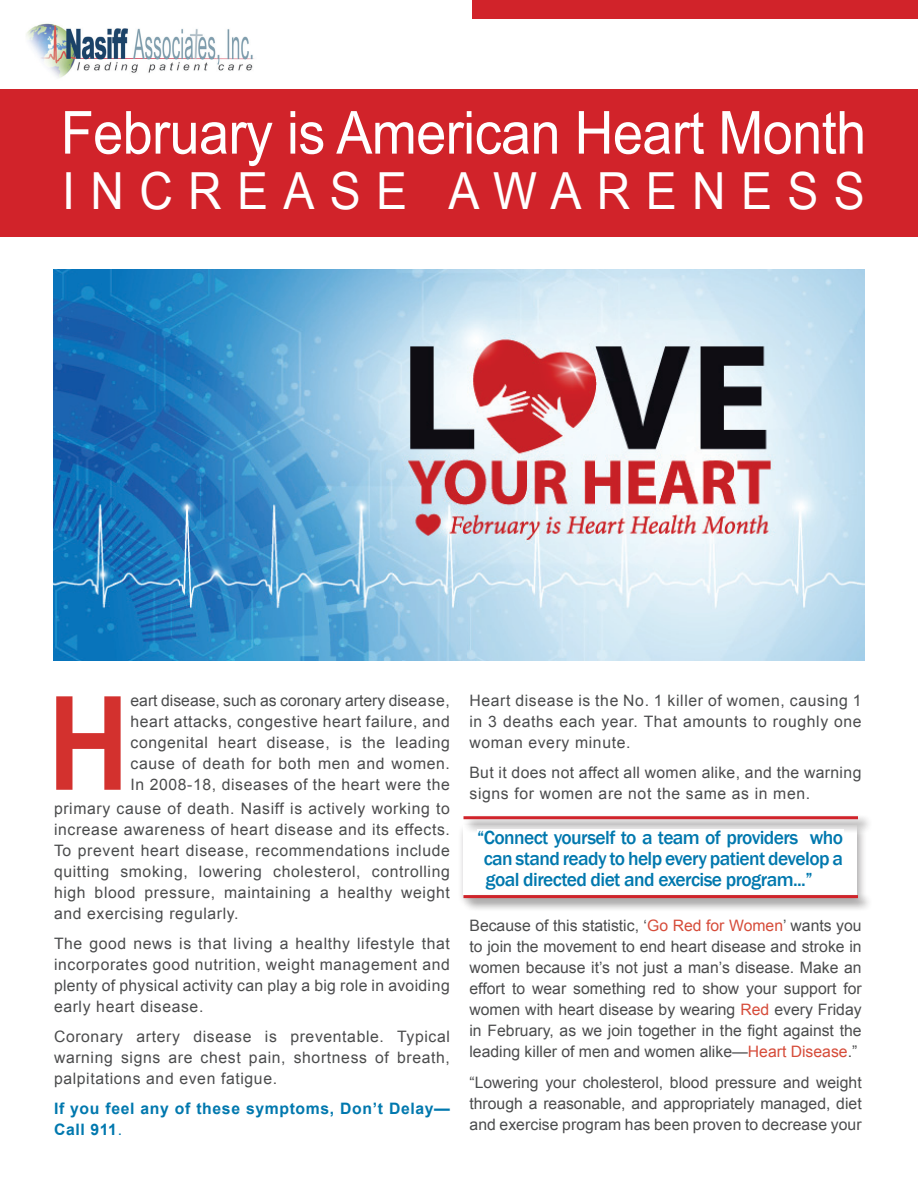
<style>
.page{position:relative;width:918px;height:1188px;background:#fff}
.page>*{position:absolute;margin:0;border:0;box-sizing:border-box;transform-origin:0 0}
.t1{font:700 130.5px "Arial";color:#d3312e;scale:.86 1}
.t2{font:59.4px "Arial";letter-spacing:-.01em;color:#fff;scale:.91 1}
.t3{font:51.15px "Arial";letter-spacing:.33em;color:#fff;scale:.91 1}
.t4{font:500 19.5px/21px "Franklin Gothic";letter-spacing:-.03em;color:#0078ae;text-align:justify}
.t5{font:15.75px/21px "Arial";letter-spacing:.04em;color:#4b4c4d;text-align:justify}
.t6{font:15.75px/21px "Arial";letter-spacing:.02em;color:#4b4c4d}
.t7{font:700 15.75px/21px "Arial";letter-spacing:.04em;color:#0078ae}
.s1{font-weight:400}
.s2{color:#d64c3a}
</style>
<div class="page">
<div style="left:0;top:89px;width:918px;height:148px;background:#d1232a"></div>
<div style="left:457px;top:822px;width:410px;height:86px;background:#231f20;opacity:.4"></div>
<div style="left:464px;top:825px;width:393px;height:70px;background:#fff"></div>
<div style="left:462px;top:814px;width:410px;height:19px;background:#231f20;opacity:.75"></div>
<hr style="left:464px;top:816px;width:394px;height:3px;background:#d1232a">
<div style="left:472px;top:0;width:446px;height:19px;background:#d1232a"></div>
<img style="left:26px;top:23px;width:228px;height:55px">
<div style="left:477px;top:830px;width:366px;height:58px;background:#fff"></div>
<div style="left:462px;top:893px;width:410px;height:19px;background:#231f20;opacity:.75"></div>
<hr style="left:464px;top:895px;width:394px;height:3px;background:#d1232a">
<img style="left:53px;top:270px;width:812px;height:391px">
<h2 class="t2" style="left:61px;top:94px;width:887px">February is American Heart Month</h2>
<h3 class="t3" style="left:62px;top:158px;width:884px">INCREASE AWARENESS</h3>
<h1 class="t1" style="left:48px;top:657px;width:96px">H</h1>
<p class="t5" style="left:130px;top:690px;width:321px">eart disease, such as coronary artery disease, heart attacks, congestive heart failure, and congenital heart disease, is the leading cause of death for both men and women.<br>In 2008-18, diseases of the heart were the</p>
<p class="t5" style="left:54px;top:798px;width:397px">primary cause of death. Nasiff is actively working to increase awareness of heart disease and its effects.<br>To prevent heart disease, recommendations include quitting smoking, lowering cholesterol, controlling high blood pressure, maintaining a healthy weight and exercising regularly.</p>
<p class="t5" style="left:54px;top:933px;width:397px">The good news is that living a healthy lifestyle that incorporates good nutrition, weight management and plenty of physical activity can play a big role in avoiding early heart disease.</p>
<p class="t5" style="left:54px;top:1026px;width:397px">Coronary artery disease is preventable. Typical warning signs are chest pain, shortness of breath, palpitations and even fatigue.</p>
<p class="t7" style="left:54px;top:1098px;width:397px">If you feel any of these symptoms, Don’t Delay—<br>Call 911<span class="s1">.</span></p>
<p class="t5" style="left:470px;top:690px;width:394px">Heart disease is the No. 1 killer of women, causing 1 in 3 deaths each year. That amounts to roughly one woman every minute.</p>
<p class="t6" style="left:470px;top:762px;width:394px">But it does not affect all women alike, and the warning signs for women are not the same as in men.</p>
<p class="t4" style="left:484px;top:827px;width:361px;text-indent:-7px">“Connect yourself to a team of providers who can stand ready to help every patient develop a goal directed diet and exercise program...”</p>
<p class="t5" style="left:470px;top:915px;width:394px">Because of this statistic, ‘<span class="s2">Go Red for Women</span>’ wants you to join the movement to end heart disease and stroke in women because it’s not just a man’s disease. Make an effort to wear something red to show your support for women with heart disease by wearing <span class="s2">Red</span> every Friday in February, as we join together in the fight against the leading killer of men and women alike—<span class="s2">Heart Disease</span>.”</p>
<p class="t5" style="left:470px;top:1073px;width:394px">“Lowering your cholesterol, blood pressure and weight through a reasonable, and appropriately managed, diet and exercise program has been proven to decrease your</p>
</div>
